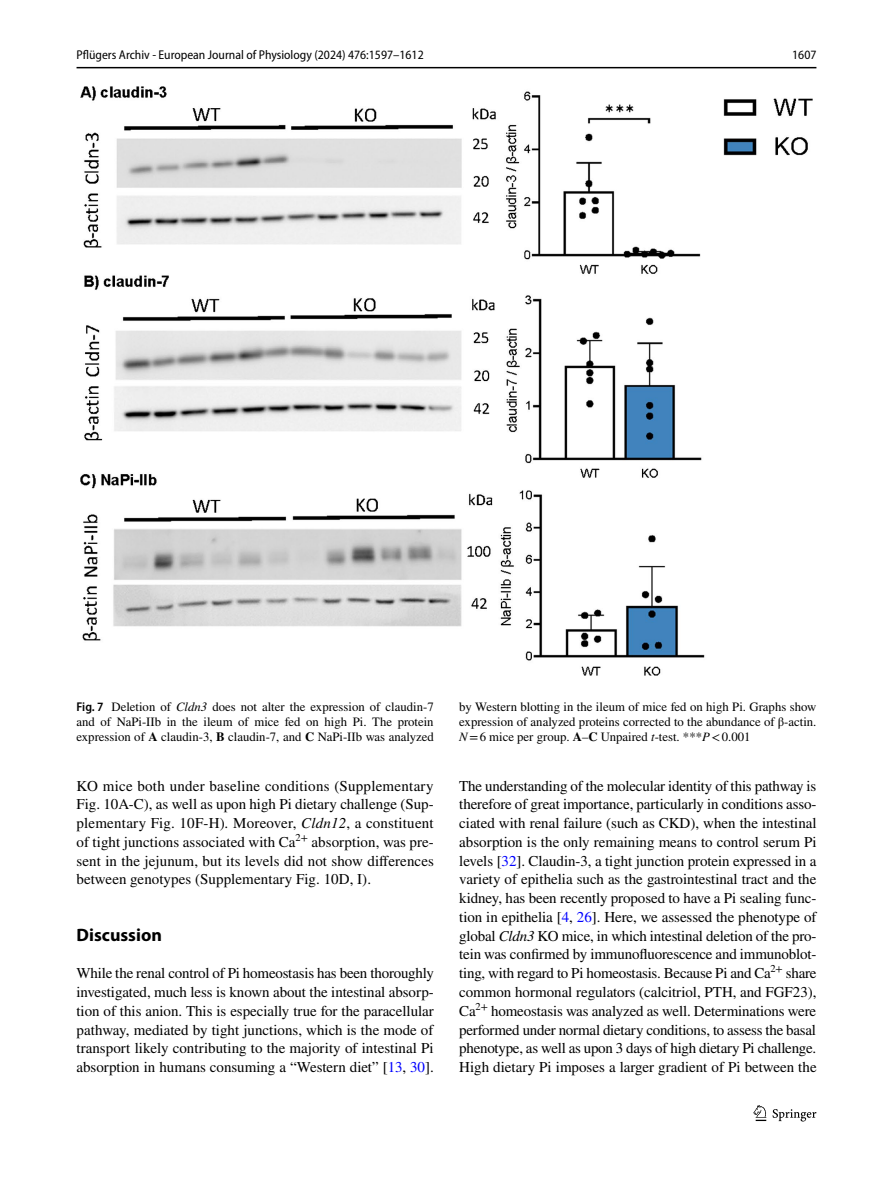
<style>
.page{position:relative;width:893px;height:1187px;background:#fff}
.page>*{position:absolute;margin:0;border:0;box-sizing:border-box;transform-origin:0 0}
.t1{font:700 18px "Myriad Pro";color:#000}
.t2{font:15px/18.8px "STIX";color:#000;text-align:justify}
.t3{font:12.75px/15px "STIX";color:#000;text-align:justify}
.t4{font:semi-condensed 12.75px "Myriad Pro";color:#000}
.s1{font-family:"Myriad Pro";font-weight:600;font-stretch:semi-condensed}
.s2{font-style:italic}
.s3{font-weight:700}
.s4{color:#00f}
</style>
<div class="page">
<hr style="left:77px;top:67px;width:739px;height:1px;background:#000">
<svg style="left:753px;top:1105px;width:13px;height:15px"></svg>
<svg style="left:773px;top:1109px;width:43px;height:12px"></svg>
<img style="left:81px;top:87px;width:731px;height:589px">
<p class="t4" style="left:77px;top:48px;width:349px">Pflügers Archiv - European Journal of Physiology (2024) 476:1597–1612</p>
<p class="t4" style="left:792px;top:48px;width:26px">1607</p>
<p class="t3" style="left:77px;top:700px;width:359px"><span class="s1">Fig. 7</span> Deletion of <span class="s2">Cldn3</span> does not alter the expression of claudin-7 and of NaPi-IIb in the ileum of mice fed on high Pi. The protein expression of <span class="s3">A</span> claudin-3, <span class="s3">B</span> claudin-7, and <span class="s3">C</span> NaPi-IIb was analyzed</p>
<p class="t3" style="left:459px;top:700px;width:359px">by Western blotting in the ileum of mice fed on high Pi. Graphs show expression of analyzed proteins corrected to the abundance of β-actin.<br><span class="s2">N</span>=6 mice per group. <span class="s3">A</span>–<span class="s3">C</span> Unpaired <span class="s2">t</span>-test. ***<span class="s2">P</span>&lt;0.001</p>
<p class="t2" style="left:77px;top:777px;width:359px">KO mice both under baseline conditions (Supplementary Fig. 10A-C), as well as upon high Pi dietary challenge (Sup&shy;plementary Fig. 10F-H)<span class="s2">.</span> Moreover, <span class="s2">Cldn12</span>, a constituent of tight junctions associated with Ca<sup>2+</sup> absorption, was pre&shy;sent in the jejunum, but its levels did not show differences between genotypes (Supplementary Fig. 10D, I).</p>
<p class="t1" style="left:77px;top:922px;width:87px">Discussion</p>
<p class="t2" style="left:77px;top:964px;width:359px">While the renal control of Pi homeostasis has been thoroughly investigated, much less is known about the intestinal absorp&shy;tion of this anion. This is especially true for the paracellular pathway, mediated by tight junctions, which is the mode of transport likely contributing to the majority of intestinal Pi absorption in humans consuming a “Western diet” [<span class="s4">13</span>, <span class="s4">30</span>].</p>
<p class="t2" style="left:459px;top:777px;width:359px">The understanding of the molecular identity of this pathway is therefore of great importance, particularly in conditions asso&shy;ciated with renal failure (such as CKD), when the intestinal absorption is the only remaining means to control serum Pi levels [<span class="s4">32</span>]. Claudin-3, a tight junction protein expressed in a variety of epithelia such as the gastrointestinal tract and the kidney, has been recently proposed to have a Pi sealing func&shy;tion in epithelia [<span class="s4">4</span>, <span class="s4">26</span>]. Here, we assessed the phenotype of global <span class="s2">Cldn3</span> KO mice, in which intestinal deletion of the pro&shy;tein was confirmed by immunofluorescence and immunoblot&shy;ting, with regard to Pi homeostasis. Because Pi and Ca<sup>2+</sup> share common hormonal regulators (calcitriol, PTH, and FGF23), Ca<sup>2+</sup> homeostasis was analyzed as well. Determinations were performed under normal dietary conditions, to assess the basal phenotype, as well as upon 3 days of high dietary Pi challenge.<br>High dietary Pi imposes a larger gradient of Pi between the</p>
</div>
